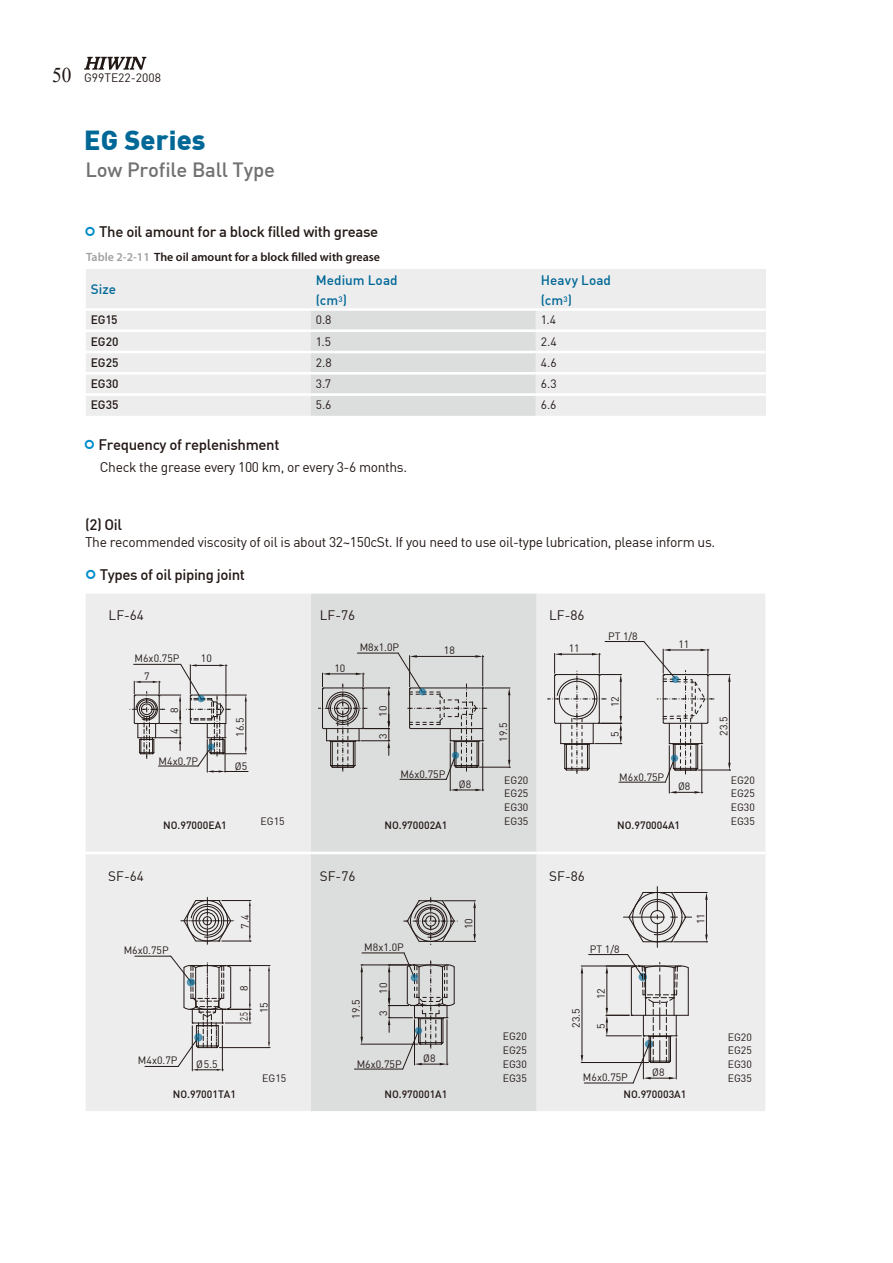
<style>
.page{position:relative;width:893px;height:1263px;background:#fff}
.page>*{position:absolute;margin:0;border:0;box-sizing:border-box;transform-origin:0 0}
.t1{font:900 27px "DIN";letter-spacing:.005em;color:#006896}
.t2{font:500 20.25px "DIN";letter-spacing:-.01em;color:#727171}
.t3{font:500 15px "DIN";letter-spacing:-.025em;color:#221815}
.t4{font:13.8px "DIN";letter-spacing:-.025em;color:#221815}
.t5{font:500 13.5px "DIN";letter-spacing:.005em;color:#006896}
.t6{font:13.5px "DIN";color:#221815}
.t7{font:600 12px "Myriad Pro";color:#221815}
.t8{font:12px "DIN";color:#221815}
.t9{font:500 12px "DIN";letter-spacing:-.005em;color:#221815}
.t10{font:10.5px/13.8px "DIN";color:#221815;text-align:justify}
.t11{font:500 10.5px "DIN";color:#221815}
.t12{font:10.5px "DIN";color:#221815;scale:.7 1}
.s1{font-family:"Times New Roman";font-size:21px}
.s2{color:#9fa0a0}
</style>
<div class="page">
<div style="left:86px;top:269px;width:680px;height:147px;background:#ededee"></div>
<div style="left:311px;top:311px;width:225px;height:105px;background:#dcdddd"></div>
<hr style="left:86px;top:308px;width:225px;height:3px;background:#fff">
<hr style="left:311px;top:308px;width:225px;height:3px;background:#fff">
<hr style="left:536px;top:308px;width:230px;height:3px;background:#fff">
<hr style="left:86px;top:329px;width:225px;height:3px;background:#fff">
<hr style="left:311px;top:329px;width:225px;height:3px;background:#fff">
<hr style="left:536px;top:329px;width:230px;height:3px;background:#fff">
<hr style="left:311px;top:351px;width:225px;height:2px;background:#fff">
<hr style="left:311px;top:372px;width:225px;height:3px;background:#fff">
<hr style="left:311px;top:393px;width:225px;height:3px;background:#fff">
<hr style="left:536px;top:351px;width:230px;height:2px;background:#fff">
<hr style="left:536px;top:372px;width:230px;height:3px;background:#fff">
<hr style="left:536px;top:393px;width:230px;height:3px;background:#fff">
<hr style="left:86px;top:351px;width:225px;height:2px;background:#fff">
<hr style="left:86px;top:372px;width:225px;height:3px;background:#fff">
<hr style="left:86px;top:393px;width:225px;height:3px;background:#fff">
<div style="left:86px;top:594px;width:679px;height:517px;background:#ededee"></div>
<div style="left:311px;top:594px;width:225px;height:517px;background:#dcdddd"></div>
<hr style="left:86px;top:852px;width:225px;height:2px;background:#fff">
<hr style="left:311px;top:852px;width:225px;height:2px;background:#fff">
<hr style="left:536px;top:852px;width:229px;height:2px;background:#fff">
<svg style="left:318px;top:652px;width:192px;height:139px;background:#cbcccb"></svg>
<svg style="left:548px;top:641px;width:183px;height:152px;background:#dbdbdb"></svg>
<svg style="left:404px;top:897px;width:72px;height:48px;background:#b5b4b3"></svg>
<svg style="left:354px;top:952px;width:101px;height:118px;background:#c7c7c6"></svg>
<svg style="left:419px;top:688px;width:7px;height:7px"></svg>
<svg style="left:452px;top:752px;width:7px;height:7px"></svg>
<svg style="left:672px;top:676px;width:7px;height:7px"></svg>
<svg style="left:671px;top:755px;width:7px;height:7px"></svg>
<svg style="left:415px;top:1027px;width:7px;height:7px"></svg>
<svg style="left:411px;top:974px;width:7px;height:7px"></svg>
<svg style="left:181px;top:897px;width:70px;height:47px;background:#c1bebe"></svg>
<svg style="left:135px;top:956px;width:135px;height:115px;background:#dcdcdc"></svg>
<svg style="left:194px;top:1033px;width:9px;height:9px"></svg>
<svg style="left:187px;top:978px;width:8px;height:8px"></svg>
<svg style="left:623px;top:886px;width:85px;height:62px;background:#d1cfd0"></svg>
<svg style="left:581px;top:954px;width:108px;height:130px;background:#d8d7d8"></svg>
<svg style="left:128px;top:664px;width:120px;height:108px;background:#d5d3d4"></svg>
<svg style="left:197px;top:695px;width:8px;height:7px"></svg>
<svg style="left:208px;top:743px;width:7px;height:8px"></svg>
<svg style="left:84px;top:57px;width:62px;height:13px"></svg>
<p class="t8" style="left:52px;top:71px;width:110px"><span class="s1">50</span> G99TE22-2008</p>
<h1 class="t1" style="left:84px;top:125px;width:123px">EG Series</h1>
<h2 class="t2" style="left:85px;top:162px;width:191px">Low Profile Ball Type</h2>
<h3 class="t3" style="left:99px;top:224px;width:281px">The oil amount for a block filled with grease</h3>
<p class="t7" style="left:86px;top:252px;width:295px"><span class="s2">Table 2-2-11</span> The oil amount for a block filled with grease</p>
<p class="t5" style="left:91px;top:283px;width:27px">Size</p>
<p class="t5" style="left:316px;top:274px;width:83px">Medium Load</p>
<p class="t5" style="left:541px;top:274px;width:72px">Heavy Load</p>
<p class="t5" style="left:316px;top:295px;width:33px">(cm<sup>3</sup>)</p>
<p class="t5" style="left:541px;top:295px;width:33px">(cm<sup>3</sup>)</p>
<p class="t9" style="left:91px;top:315px;width:28px">EG15</p>
<p class="t8" style="left:316px;top:315px;width:17px">0.8</p>
<p class="t8" style="left:541px;top:315px;width:17px">1.4</p>
<p class="t9" style="left:91px;top:336px;width:29px">EG20</p>
<p class="t8" style="left:316px;top:336px;width:17px">1.5</p>
<p class="t8" style="left:541px;top:336px;width:17px">2.4</p>
<p class="t9" style="left:91px;top:357px;width:29px">EG25</p>
<p class="t8" style="left:316px;top:357px;width:17px">2.8</p>
<p class="t8" style="left:541px;top:357px;width:17px">4.6</p>
<p class="t9" style="left:91px;top:378px;width:29px">EG30</p>
<p class="t8" style="left:316px;top:378px;width:17px">3.7</p>
<p class="t8" style="left:541px;top:378px;width:17px">6.3</p>
<p class="t9" style="left:91px;top:400px;width:29px">EG35</p>
<p class="t8" style="left:316px;top:400px;width:17px">5.6</p>
<p class="t8" style="left:541px;top:400px;width:17px">6.6</p>
<h3 class="t3" style="left:98px;top:438px;width:183px">Frequency of replenishment</h3>
<h3 class="t4" style="left:100px;top:461px;width:309px">Check the grease every 100 km, or every 3-6 months.</h3>
<h3 class="t3" style="left:85px;top:518px;width:39px">(2) Oil</h3>
<h3 class="t4" style="left:85px;top:536px;width:632px">The recommended viscosity of oil is about 32~150cSt. If you need to use oil-type lubrication, please inform us.</h3>
<h3 class="t3" style="left:100px;top:568px;width:147px">Types of oil piping joint</h3>
<p class="t6" style="left:109px;top:607px;width:37px">LF-64</p>
<p class="t10" style="left:135px;top:651px;width:46px">M6x0.75P</p>
<p class="t10" style="left:144px;top:670px;width:7px">7</p>
<p class="t10" style="left:168px;top:712px;width:7px;rotate:-90deg">8</p>
<p class="t10" style="left:168px;top:734px;width:7px;rotate:-90deg">4</p>
<p class="t10" style="left:201px;top:652px;width:12px">10</p>
<p class="t10" style="left:159px;top:754px;width:41px">M4x0.7P</p>
<p class="t10" style="left:233px;top:737px;width:21px;rotate:-90deg">16.5</p>
<p class="t10" style="left:235px;top:759px;width:14px">Ø5</p>
<p class="t11" style="left:163px;top:819px;width:65px">NO.97000EA1</p>
<p class="t10" style="left:261px;top:814px;width:26px">EG15</p>
<p class="t6" style="left:108px;top:868px;width:37px">SF-64</p>
<p class="t10" style="left:124px;top:944px;width:46px">M6x0.75P</p>
<p class="t10" style="left:238px;top:929px;width:15px;rotate:-90deg">7.4</p>
<p class="t10" style="left:237px;top:990px;width:7px;rotate:-90deg">8</p>
<p class="t12" style="left:238px;top:1021px;width:15px;rotate:-90deg">2.5</p>
<p class="t10" style="left:257px;top:1013px;width:12px;rotate:-90deg">15</p>
<p class="t10" style="left:138px;top:1053px;width:41px">M4x0.7P</p>
<p class="t10" style="left:196px;top:1057px;width:23px">Ø5.5</p>
<p class="t11" style="left:173px;top:1089px;width:65px">NO.97001TA1</p>
<p class="t10" style="left:262px;top:1071px;width:26px">EG15</p>
<p class="t6" style="left:320px;top:607px;width:37px">LF-76</p>
<p class="t10" style="left:334px;top:661px;width:12px">10</p>
<p class="t10" style="left:360px;top:640px;width:41px">M8x1.0P</p>
<p class="t10" style="left:444px;top:644px;width:12px">18</p>
<p class="t10" style="left:376px;top:716px;width:12px;rotate:-90deg">10</p>
<p class="t10" style="left:376px;top:738px;width:7px;rotate:-90deg">3</p>
<p class="t10" style="left:400px;top:767px;width:46px">M6x0.75P</p>
<p class="t11" style="left:384px;top:819px;width:65px">NO.970002A1</p>
<p class="t10" style="left:459px;top:777px;width:14px">Ø8</p>
<p class="t6" style="left:320px;top:868px;width:37px">SF-76</p>
<p class="t10" style="left:364px;top:940px;width:41px">M8x1.0P</p>
<p class="t10" style="left:377px;top:993px;width:12px;rotate:-90deg">10</p>
<p class="t10" style="left:349px;top:1019px;width:21px;rotate:-90deg">19.5</p>
<p class="t10" style="left:377px;top:1015px;width:7px;rotate:-90deg">3</p>
<p class="t10" style="left:357px;top:1057px;width:46px">M6x0.75P</p>
<p class="t10" style="left:423px;top:1051px;width:14px">Ø8</p>
<p class="t11" style="left:384px;top:1089px;width:65px">NO.970001A1</p>
<p class="t10" style="left:462px;top:929px;width:12px;rotate:-90deg">10</p>
<p class="t10" style="left:497px;top:742px;width:21px;rotate:-90deg">19.5</p>
<p class="t10" style="left:504px;top:773px;width:26px">EG20<br>EG25<br>EG30<br>EG35</p>
<p class="t10" style="left:503px;top:1030px;width:26px">EG20<br>EG25<br>EG30<br>EG35</p>
<p class="t6" style="left:549px;top:607px;width:37px">LF-86</p>
<p class="t10" style="left:569px;top:642px;width:12px">11</p>
<p class="t10" style="left:608px;top:629px;width:31px">PT 1/8</p>
<p class="t10" style="left:678px;top:637px;width:12px">11</p>
<p class="t10" style="left:608px;top:707px;width:12px;rotate:-90deg">12</p>
<p class="t10" style="left:608px;top:737px;width:7px;rotate:-90deg">5</p>
<p class="t10" style="left:619px;top:770px;width:46px">M6x0.75P</p>
<p class="t10" style="left:678px;top:780px;width:14px">Ø8</p>
<p class="t11" style="left:617px;top:819px;width:65px">NO.970004A1</p>
<p class="t10" style="left:717px;top:736px;width:21px;rotate:-90deg">23.5</p>
<p class="t10" style="left:731px;top:773px;width:26px">EG20<br>EG25<br>EG30<br>EG35</p>
<p class="t6" style="left:549px;top:868px;width:37px">SF-86</p>
<p class="t10" style="left:569px;top:1028px;width:21px;rotate:-90deg">23.5</p>
<p class="t10" style="left:590px;top:943px;width:31px">PT 1/8</p>
<p class="t10" style="left:594px;top:999px;width:12px;rotate:-90deg">12</p>
<p class="t10" style="left:594px;top:1029px;width:7px;rotate:-90deg">5</p>
<p class="t10" style="left:694px;top:924px;width:12px;rotate:-90deg">11</p>
<p class="t10" style="left:583px;top:1071px;width:46px">M6x0.75P</p>
<p class="t10" style="left:652px;top:1065px;width:14px">Ø8</p>
<p class="t11" style="left:623px;top:1089px;width:65px">NO.970003A1</p>
<p class="t10" style="left:728px;top:1030px;width:26px">EG20<br>EG25<br>EG30<br>EG35</p>
</div>
